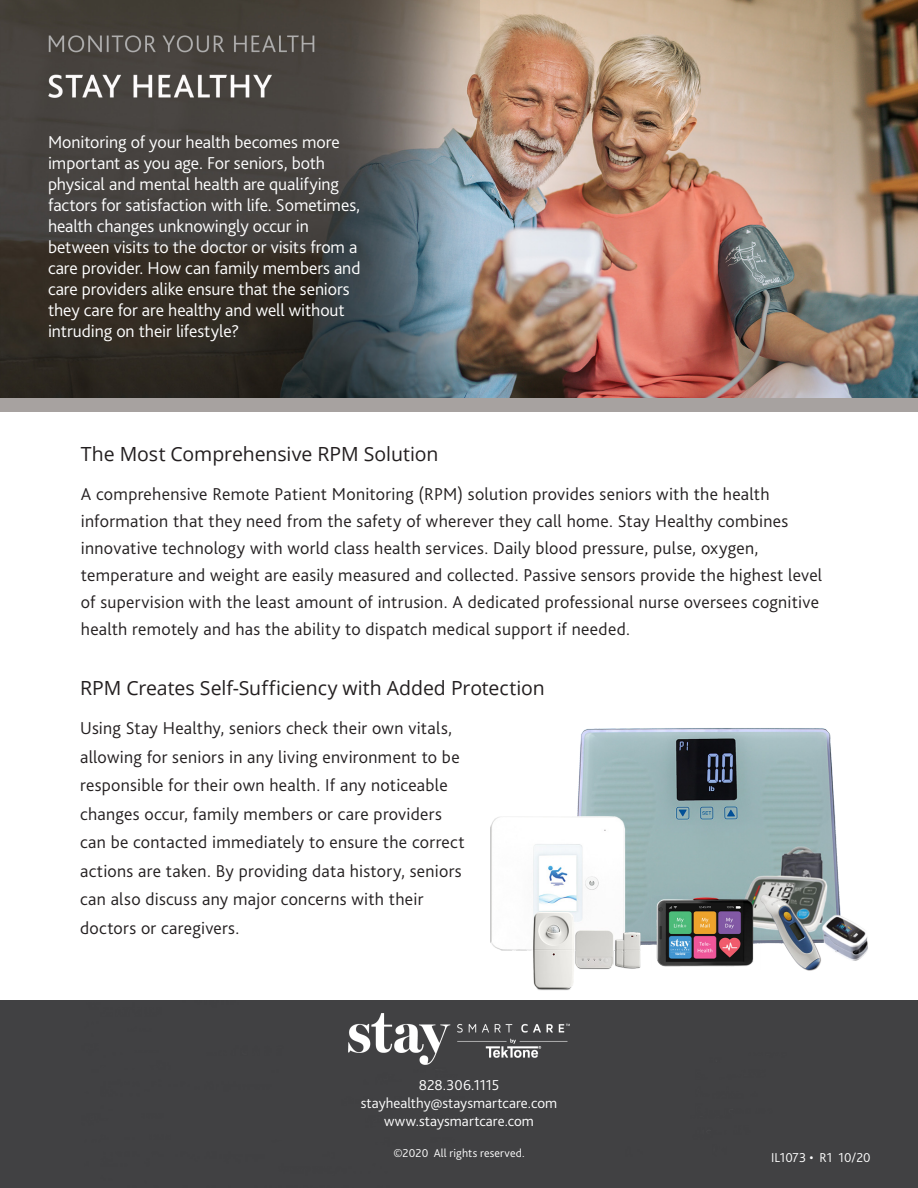
<style>
.page{position:relative;width:918px;height:1188px;background:#fff}
.page>*{position:absolute;margin:0;border:0;box-sizing:border-box;transform-origin:0 0}
.Body_Text{font:19.5px "Open Sans";letter-spacing:-.005em;color:#231f20}
.Body_Text-2{font:300 18px/28.5px "Bliss 2";letter-spacing:.015em;color:#231f20}
.Body_Text-3{font:300 18px/21px "Bliss 2";letter-spacing:-.005em;color:#fff}
.Body_Text-4{font:300 15px "Bliss 2";letter-spacing:.005em;color:#fff}
.Body_Text-5{font:300 13.5px "Bliss 2";letter-spacing:.005em;color:#fff}
.Body_Text-6{font:300 12px "Bliss 2";letter-spacing:.01em;color:#fff}
</style>
<div class="page">
<img style="left:0;top:0;width:918px;height:398px">
<div style="left:0;top:398px;width:918px;height:14px;background:#a7a2a0"></div>
<div style="left:0;top:1000px;width:918px;height:188px;background:#414143"></div>
<img style="left:348px;top:1014px;width:221px;height:50px">
<img style="left:490px;top:728px;width:378px;height:262px">
<p class="Body_Text-3" style="left:48px;top:131px;width:314px">Monitoring of your health becomes more important as you age. For seniors, both physical and mental health are qualifying factors for satisfaction with life. Sometimes, health changes unknowingly occur in between visits to the doctor or visits from a care provider. How can family members and care providers alike ensure that the seniors they care for are healthy and well without intruding on their lifestyle?</p>
<p class="Body_Text" style="left:81px;top:441px;width:359px">The Most Comprehensive RPM Solution</p>
<p class="Body_Text-2" style="left:81px;top:480px;width:743px;line-height:27px">A comprehensive Remote Patient Monitoring (RPM) solution provides seniors with the health information that they need from the safety of wherever they call home. Stay Healthy combines innovative technology with world class health services. Daily blood pressure, pulse, oxygen, temperature and weight are easily measured and collected. Passive sensors provide the highest level of supervision with the least amount of intrusion. A dedicated professional nurse oversees cognitive health remotely and has the ability to dispatch medical support if needed.</p>
<p class="Body_Text" style="left:80px;top:674px;width:466px">RPM Creates Self-Sufficiency with Added Protection</p>
<p class="Body_Text-2" style="left:80px;top:714px;width:386px">Using Stay Healthy, seniors check their own vitals, allowing for seniors in any living environment to be responsible for their own health. If any noticeable changes occur, family members or care providers can be contacted immediately to ensure the correct actions are taken. By providing data history, seniors can also discuss any major concerns with their doctors or caregivers.</p>
<p class="Body_Text-4" style="left:419px;top:1075px;width:82px">828.306.1115</p>
<p class="Body_Text-4" style="left:361px;top:1093px;width:198px">stayhealthy@staysmartcare.com</p>
<p class="Body_Text-4" style="left:384px;top:1111px;width:151px">www.staysmartcare.com</p>
<p class="Body_Text-6" style="left:393px;top:1146px;width:133px">©2020 All rights reserved.</p>
<p class="Body_Text-5" style="left:771px;top:1149px;width:101px">IL1073 • R1 10/20</p>
</div>
